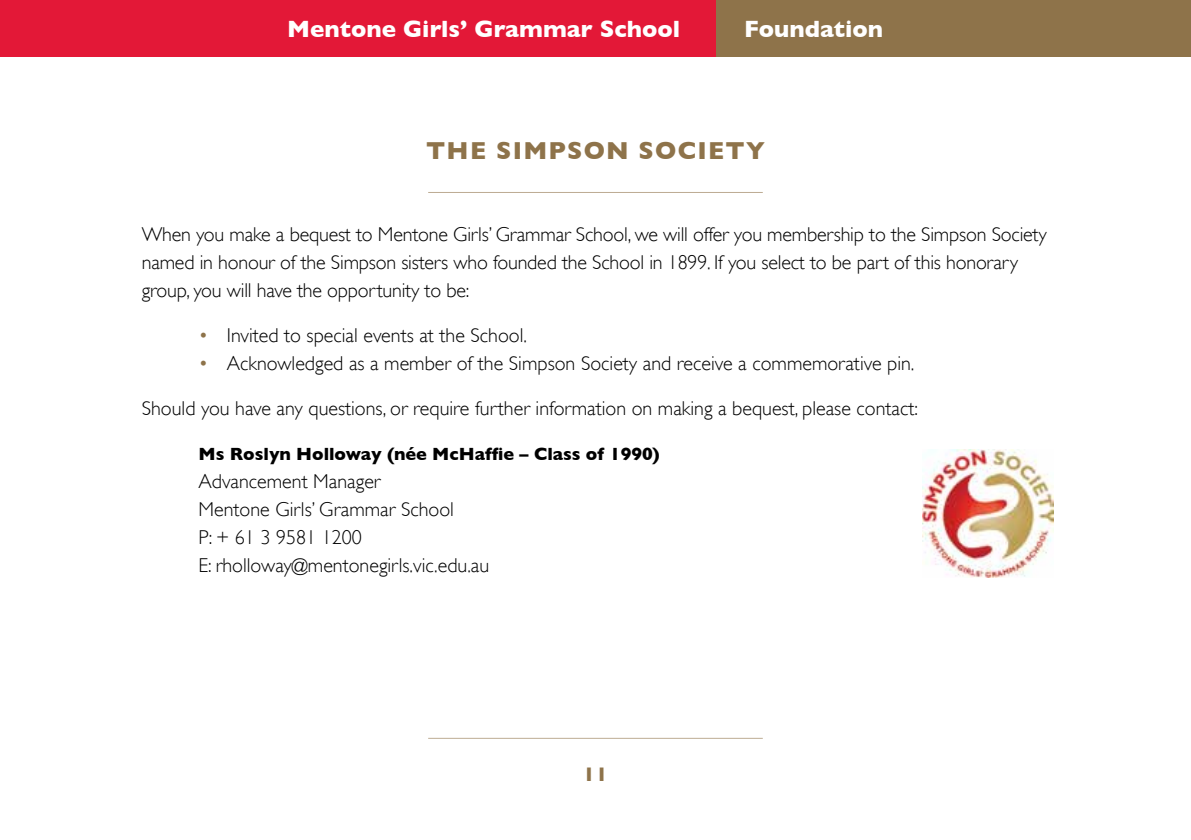
<style>
.page{position:relative;width:1191px;height:840px;background:#fff}
.page>*{position:absolute;margin:0;border:0;box-sizing:border-box;transform-origin:0 0}
.t1{font:700 25px "Gill Sans";letter-spacing:.05em;color:#8e734a}
.t2{font:700 24px "Gill Sans";color:#fff}
.t3{font:300 20px/28px "Gill Sans";color:#000}
.t4{font:700 20px "Gill Sans";color:#8e734a}
.t5{font:700 18px "Gill Sans";color:#000}
.s1{color:#8e734a}
</style>
<div class="page">
<div style="left:18px;top:0;width:1173px;height:57px;background:#8e734a"></div>
<div style="left:0;top:0;width:715px;height:57px;background:#e31837"></div>
<hr style="left:428px;top:737px;width:335px;height:1px;background:#bdac93">
<hr style="left:428px;top:192px;width:335px;height:1px;background:#bdac93">
<img style="left:922px;top:449px;width:131px;height:128px">
<p class="t2" style="left:287px;top:15px;width:394px">Mentone Girls’ Grammar School</p>
<p class="t2" style="left:744px;top:15px;width:140px">Foundation</p>
<p class="t1" style="left:426px;top:136px;width:340px">THE SIMPSON SOCIETY</p>
<p class="t3" style="left:142px;top:219px;width:906px">When you make a bequest to Mentone Girls’ Grammar School, we will offer you membership to the Simpson Society named in honour of the Simpson sisters who founded the School in 1899. If you select to be part of this honorary group, you will have the opportunity to be:</p>
<p class="t3" style="left:198px;top:320px;width:330px"><span class="s1">•</span> Invited to special events at the School.</p>
<p class="t3" style="left:198px;top:348px;width:717px"><span class="s1">•</span> Acknowledged as a member of the Simpson Society and receive a commemorative pin.</p>
<p class="t3" style="left:142px;top:393px;width:777px">Should you have any questions, or require further information on making a bequest, please contact:</p>
<p class="t5" style="left:198px;top:443px;width:463px">Ms Roslyn Holloway (née McHaffie – Class of 1990)</p>
<p class="t3" style="left:198px;top:466px;width:292px">Advancement Manager<br>Mentone Girls’ Grammar School<br>P: + 61 3 9581 1200<br>E: rholloway@mentonegirls.vic.edu.au</p>
<p class="t4" style="left:583px;top:762px;width:26px">11</p>
</div>
